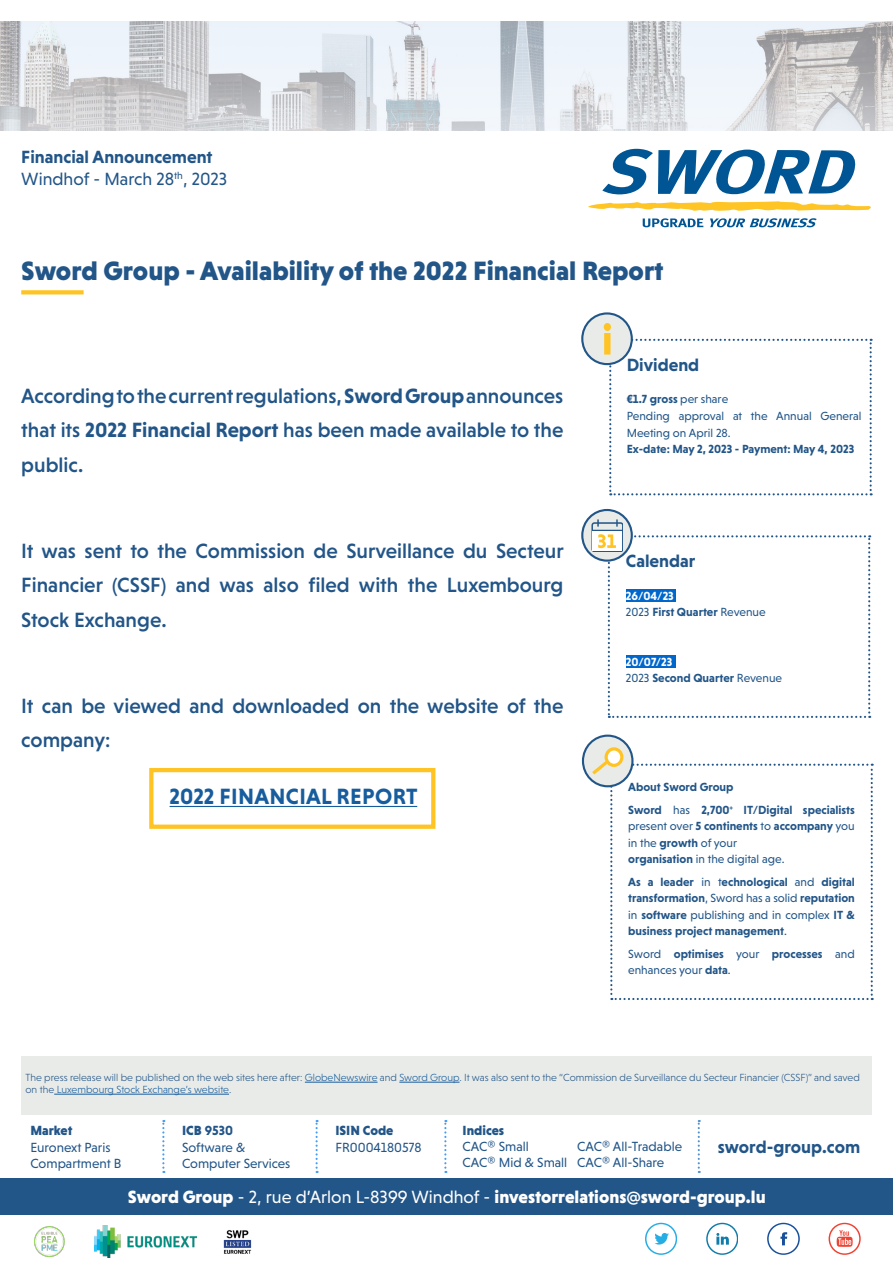
<style>
.page{position:relative;width:893px;height:1263px;background:#fff}
.page>*{position:absolute;margin:0;border:0;box-sizing:border-box;transform-origin:0 0}
.Titre{font:900 27px "Niveau Grotesk";color:#258}
.Gras{font:700 22.5px "Niveau Grotesk";letter-spacing:.015em;color:#175d9e}
.t1{font:500 21px/34.5px "Niveau Grotesk";color:#258;text-align:justify}
.t2{font:900 18px "Niveau Grotesk";color:#fff}
.Gras-2{font:700 18px/21.6px "Niveau Grotesk";color:#258}
.A_propos{font:700 18px "Niveau Grotesk";color:#258}
.t3{font:13.5px/16.2px "Niveau Grotesk";color:#258}
.t4{font:900 13.5px "Niveau Grotesk";color:#258}
.A_propos-2{font:700 12px/16.5px "Niveau Grotesk";color:#258;text-align:justify}
.A_propos-3{font:12px/16.6px "Niveau Grotesk";color:#258}
.A_propos-4{font:700 12px "Niveau Grotesk";color:#fff}
.Gras-3{font:700 12px "Niveau Grotesk";color:#258}
.t5{font:300 10.5px/12px "Niveau Grotesk";color:#258}
.s1{font-weight:400}
.s2{font-weight:700}
.s3{color:#175d9e}
.s4{font-weight:900}
</style>
<div class="page">
<div style="left:0;top:1178px;width:893px;height:37px;background:#258"></div>
<svg style="left:829px;top:1223px;width:31px;height:31px"></svg>
<svg style="left:767px;top:1223px;width:32px;height:31px"></svg>
<svg style="left:706px;top:1223px;width:32px;height:31px"></svg>
<svg style="left:645px;top:1223px;width:32px;height:31px"></svg>
<svg style="left:162px;top:1120px;width:2px;height:53px"></svg>
<svg style="left:444px;top:1120px;width:2px;height:53px"></svg>
<svg style="left:316px;top:1120px;width:2px;height:53px"></svg>
<svg style="left:698px;top:1120px;width:2px;height:53px"></svg>
<img style="left:1px;top:21px;width:891px;height:109px">
<svg style="left:602px;top:149px;width:254px;height:45px"></svg>
<svg style="left:643px;top:218px;width:60px;height:9px"></svg>
<svg style="left:710px;top:218px;width:107px;height:9px"></svg>
<svg style="left:588px;top:201px;width:283px;height:10px"></svg>
<img style="left:34px;top:1226px;width:31px;height:31px">
<img style="left:95px;top:1226px;width:102px;height:31px">
<img style="left:223px;top:1230px;width:29px;height:24px">
<div style="left:21px;top:1057px;width:850px;height:58px;background:#e8ebe8"></div>
<hr style="left:305px;top:1082px;width:73px;height:1px;background:#175d9e">
<hr style="left:399px;top:1082px;width:61px;height:1px;background:#175d9e">
<hr style="left:54px;top:1094px;width:175px;height:1px;background:#175d9e">
<svg style="left:21px;top:290px;width:63px;height:4px"></svg>
<div style="left:583px;top:736px;width:49px;height:50px;background:#e8ebe8;border-radius:50%"></div>
<div style="left:582px;top:734px;width:51px;height:53px;border:2px solid #258;border-radius:50%"></div>
<div style="left:606px;top:749px;width:16px;height:16px;background:#fff;border-radius:50%"></div>
<div style="left:605px;top:747px;width:18px;height:20px;border:3px solid #ffc423;border-radius:50%"></div>
<svg style="left:589px;top:758px;width:284px;height:242px"></svg>
<div style="left:149px;top:768px;width:286px;height:61px;border:4px solid #ffc423"></div>
<hr style="left:170px;top:806px;width:247px;height:1px;background:#175d9e">
<div style="left:582px;top:313px;width:50px;height:51px;background:#e8ebe8;border-radius:50%"></div>
<div style="left:581px;top:312px;width:52px;height:53px;border:2px solid #258;border-radius:50%"></div>
<svg style="left:604px;top:323px;width:268px;height:172px"></svg>
<svg style="left:582px;top:510px;width:50px;height:51px"></svg>
<div style="left:581px;top:509px;width:52px;height:53px;border:2px solid #258;border-radius:50%"></div>
<svg style="left:591px;top:519px;width:279px;height:199px"></svg>
<p class="Gras-2" style="left:21px;top:146px;width:207px">Financial Announcement<br><span class="s1">Windhof - March 28</span><sup>th</sup><span class="s1">, 2023</span></p>
<p class="Titre" style="left:21px;top:255px;width:644px">Sword Group - Availability of the 2022 Financial Report</p>
<p class="t1" style="left:21px;top:378px;width:544px">According to the current regulations, <span class="s2">Sword Group</span> announces that its <span class="s2">2022 Financial Report</span> has been made available to the public.</p>
<p class="t1" style="left:21px;top:533px;width:544px">It was sent to the Commission de Surveillance du Secteur Financier (CSSF) and was also filed with the Luxembourg Stock Exchange.</p>
<p class="t1" style="left:21px;top:688px;width:544px">It can be viewed and downloaded on the website of the company:</p>
<p class="Gras" style="left:170px;top:784px;width:250px">2022 FINANCIAL REPORT</p>
<p class="A_propos" style="left:627px;top:354px;width:74px">Dividend</p>
<p class="A_propos-3" style="left:627px;top:391px;width:236px"><span class="s2">€1.7 gross</span> per share<br>Pending approval at the Annual General<br>Meeting on April 28.<br><span class="s2">Ex-date: May 2, 2023 - Payment: May 4, 2023</span></p>
<p class="Gras-2" style="left:626px;top:549px;width:71px">Calendar</p>
<p class="A_propos-4" style="left:626px;top:588px;width:50px">26/04/23</p>
<p class="A_propos-2" style="left:626px;top:603px;width:141px"><span class="s1">2023</span> First Quarter <span class="s1">Revenue</span></p>
<p class="A_propos-4" style="left:626px;top:654px;width:48px">20/07/23</p>
<p class="A_propos-2" style="left:626px;top:669px;width:158px"><span class="s1">2023</span> Second Quarter <span class="s1">Revenue</span></p>
<p class="Gras-3" style="left:628px;top:780px;width:107px">About Sword Group</p>
<p class="A_propos-2" style="left:628px;top:801px;width:228px">Sword <span class="s1">has</span> 2,700<sup>+</sup> IT/Digital specialists <span class="s1">present over</span> 5 continents <span class="s1">to</span> accompany <span class="s1">you in the</span> growth <span class="s1">of your</span></p>
<p class="A_propos-3" style="left:628px;top:850px;width:158px"><span class="s2">organisation</span> in the digital age.</p>
<p class="A_propos-2" style="left:628px;top:873px;width:228px">As a leader <span class="s1">in t</span>echnological <span class="s1">and</span> digital transformation<span class="s1">, Sword has a solid</span> reputation <span class="s1">in</span> software <span class="s1">publishing and in complex</span> IT &amp; business project management<span class="s1">.</span></p>
<p class="A_propos-3" style="left:628px;top:945px;width:228px">Sword <span class="s2">optimises</span> your <span class="s2">processes</span> and enhances your <span class="s2">data</span>.</p>
<p class="t5" style="left:26px;top:1071px;width:836px">The press release will be published on the web sites here after: <span class="s3">GlobeNewswire</span> and <span class="s3">Sword Group</span>. It was also sent to the “Commission de Surveillance du Secteur Financier (CSSF)” and saved on the <span class="s3">Luxembourg Stock Exchange’s website</span>.</p>
<p class="t4" style="left:30px;top:1123px;width:43px">Market</p>
<p class="t3" style="left:30px;top:1139px;width:92px">Euronext Paris<br>Compartment B</p>
<p class="t3" style="left:182px;top:1122px;width:110px"><span class="s4">ICB</span> <span class="s2">9530<br></span>Software &amp;<br>Computer Services</p>
<p class="t4" style="left:463px;top:1122px;width:43px">Indices</p>
<p class="t4" style="left:335px;top:1123px;width:59px">ISIN Code</p>
<p class="t3" style="left:335px;top:1139px;width:88px">FR0004180578</p>
<p class="t3" style="left:463px;top:1138px;width:106px">CAC® Small<br>CAC® Mid &amp; Small</p>
<p class="t3" style="left:577px;top:1138px;width:106px">CAC® All-Tradable<br>CAC® All-Share</p>
<h3 class="Gras-2" style="left:718px;top:1136px;width:144px">sword-group.com</h3>
<h3 class="t2" style="left:128px;top:1186px;width:639px">Sword Group <span class="s1">- 2, rue d’Arlon L-8399 Windhof -</span> investorrelations@sword-group.lu</h3>
</div>
